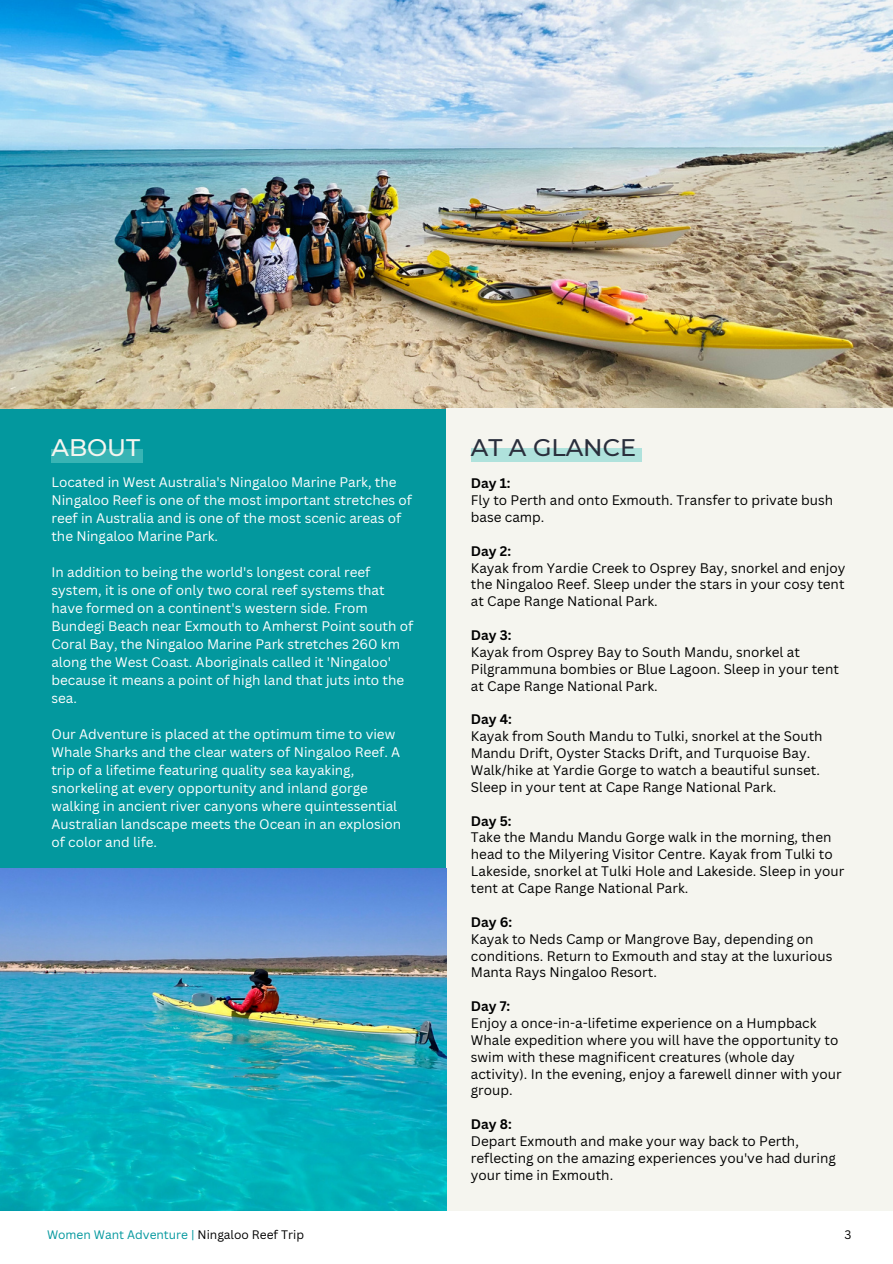
<style>
.page{position:relative;width:893px;height:1264px;background:#fff}
.page>*{position:absolute;margin:0;border:0;box-sizing:border-box;transform-origin:0 0}
.t1{font:500 24px "Montserrat";color:#2a2f3c}
.t2{font:500 24px "Montserrat";color:#f5f5ef}
.t3{font:13.5px/16.8px "Canva Sans";color:#000}
.t4{font:13.5px/18px "Canva Sans";color:#fff}
.t5{font:700 13.5px "Canva Sans";color:#000}
.t6{font:12px "Canva Sans";color:#03989e}
.t7{font:12px "Canva Sans";color:#000}
.s1{color:#000}
</style>
<div class="page">
<div style="left:0;top:408px;width:549px;height:803px;background:#03989e"></div>
<div style="left:51px;top:449px;width:91px;height:13px;background:#38b4b4"></div>
<img style="left:0;top:0;width:892px;height:408px">
<div style="left:446px;top:408px;width:446px;height:803px;background:#f5f5ef"></div>
<div style="left:471px;top:448px;width:170px;height:13px;background:#afe2dc"></div>
<img style="left:0;top:868px;width:446px;height:342px">
<h1 class="t2" style="left:51px;top:433px;width:90px">ABOUT</h1>
<p class="t4" style="left:51px;top:473px;width:362px">Located in West Australia's Ningaloo Marine Park, the Ningaloo Reef is one of the most important stretches of reef in Australia and is one of the most scenic areas of the Ningaloo Marine Park.</p>
<p class="t4" style="left:51px;top:563px;width:363px">In addition to being the world's longest coral reef system, it is one of only two coral reef systems that have formed on a continent's western side. From Bundegi Beach near Exmouth to Amherst Point south of Coral Bay, the Ningaloo Marine Park stretches 260 km along the West Coast. Aboriginals called it 'Ningaloo' because it means a point of high land that juts into the sea.</p>
<p class="t4" style="left:51px;top:725px;width:351px">Our Adventure is placed at the optimum time to view Whale Sharks and the clear waters of Ningaloo Reef. A trip of a lifetime featuring quality sea kayaking, snorkeling at every opportunity and inland gorge walking in ancient river canyons where quintessential Australian landscape meets the Ocean in an explosion of color and life.</p>
<h1 class="t1" style="left:471px;top:432px;width:167px">AT A GLANCE</h1>
<p class="t5" style="left:471px;top:474px;width:41px">Day 1:</p>
<p class="t3" style="left:471px;top:491px;width:364px">Fly to Perth and onto Exmouth. Transfer to private bush base camp.</p>
<p class="t5" style="left:471px;top:541px;width:42px">Day 2:</p>
<p class="t3" style="left:471px;top:559px;width:376px;text-align:justify">Kayak from Yardie Creek to Osprey Bay, snorkel and enjoy the Ningaloo Reef. Sleep under the stars in your cosy tent at Cape Range National Park.</p>
<p class="t5" style="left:471px;top:625px;width:42px">Day 3:</p>
<p class="t3" style="left:471px;top:643px;width:369px">Kayak from Osprey Bay to South Mandu, snorkel at<br>Pilgrammuna bombies or Blue Lagoon. Sleep in your tent at Cape Range National Park.</p>
<p class="t5" style="left:471px;top:710px;width:43px">Day 4:</p>
<p class="t3" style="left:471px;top:727px;width:353px">Kayak from South Mandu to Tulki, snorkel at the South Mandu Drift, Oyster Stacks Drift, and Turquoise Bay.<br>Walk/hike at Yardie Gorge to watch a beautiful sunset.<br>Sleep in your tent at Cape Range National Park.</p>
<p class="t5" style="left:471px;top:811px;width:42px">Day 5:</p>
<p class="t3" style="left:471px;top:828px;width:375px">Take the Mandu Mandu Gorge walk in the morning, then head to the Milyering Visitor Centre. Kayak from Tulki to Lakeside, snorkel at Tulki Hole and Lakeside. Sleep in your tent at Cape Range National Park.</p>
<p class="t5" style="left:471px;top:912px;width:43px">Day 6:</p>
<p class="t3" style="left:471px;top:930px;width:363px">Kayak to Neds Camp or Mangrove Bay, depending on conditions. Return to Exmouth and stay at the luxurious<br>Manta Rays Ningaloo Resort.</p>
<p class="t5" style="left:471px;top:996px;width:41px">Day 7:</p>
<p class="t3" style="left:471px;top:1014px;width:372px">Enjoy a once-in-a-lifetime experience on a Humpback Whale expedition where you will have the opportunity to swim with these magnificent creatures (whole day activity). In the evening, enjoy a farewell dinner with your group.</p>
<p class="t5" style="left:471px;top:1114px;width:42px">Day 8:</p>
<p class="t3" style="left:471px;top:1132px;width:366px">Depart Exmouth and make your way back to Perth, reflecting on the amazing experiences you've had during your time in Exmouth.</p>
<p class="t6" style="left:47px;top:1225px;width:258px">Women Want Adventure | <span class="s1">Ningaloo Reef Trip</span></p>
<p class="t7" style="left:844px;top:1225px;width:8px">3</p>
</div>
